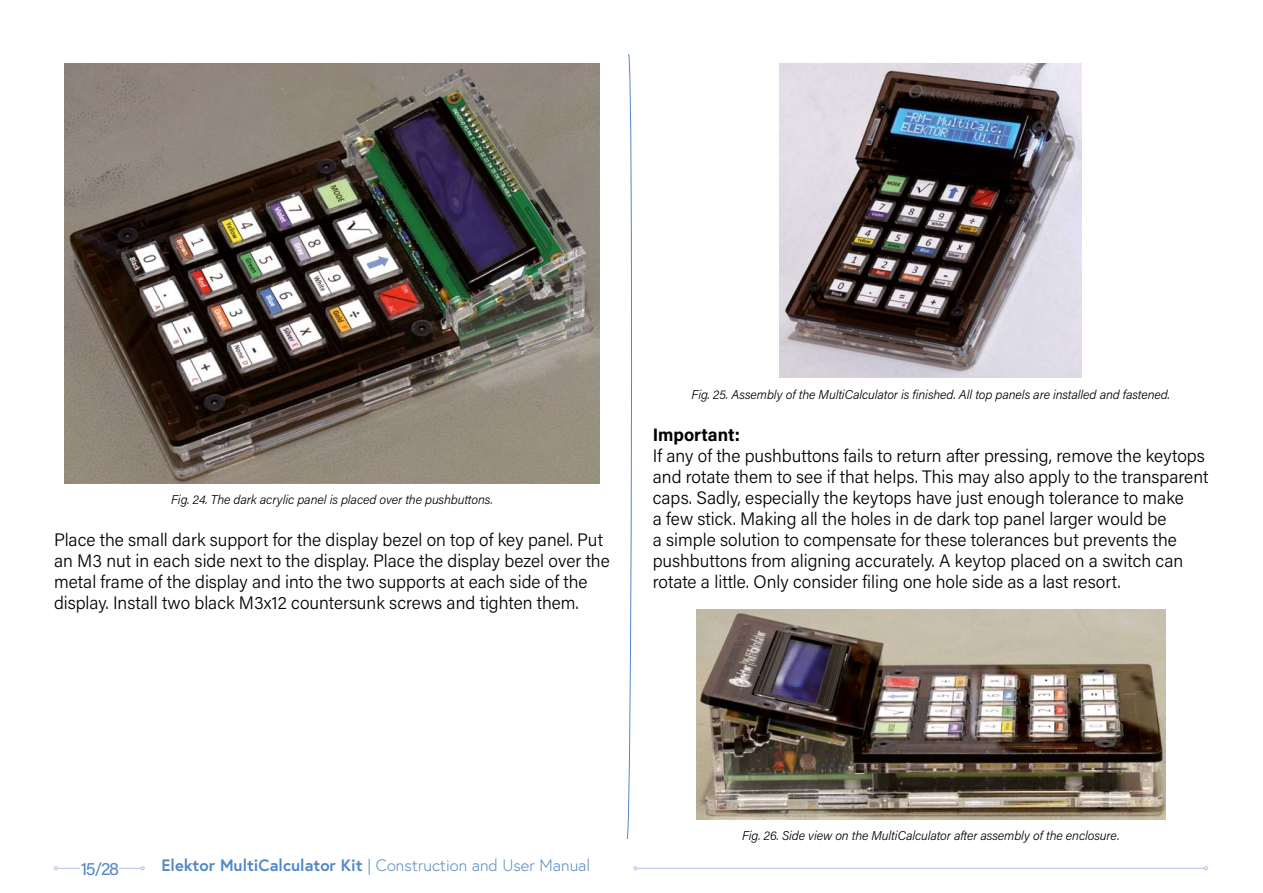
<style>
.page{position:relative;width:1263px;height:893px;background:#fff}
.page>*{position:absolute;margin:0;border:0;box-sizing:border-box;transform-origin:0 0}
.t1{font:300 18px/21px "Acumin Pro";color:#000}
.t2{font:700 18px "Acumin Pro";color:#000}
.t3{font:18px "Acumin Pro";color:#5388c6}
.t4{font:300 16.5px "Europa";color:#5388c6}
.t5{font:italic 300 12.75px "Acumin Pro";letter-spacing:-.01em;color:#000}
.s1{font-weight:700}
</style>
<div class="page">
<svg style="left:626px;top:54px;width:6px;height:785px"></svg>
<img style="left:64px;top:63px;width:535px;height:420px">
<img style="left:780px;top:63px;width:301px;height:315px">
<img style="left:696px;top:609px;width:469px;height:210px">
<hr style="left:57px;top:868px;width:84px;height:1px;background:#b0c1e4">
<svg style="left:54px;top:866px;width:4px;height:4px"></svg>
<svg style="left:141px;top:866px;width:4px;height:4px"></svg>
<hr style="left:637px;top:868px;width:567px;height:1px;background:#b0c1e4">
<svg style="left:1204px;top:866px;width:4px;height:4px"></svg>
<div style="left:81px;top:853px;width:38px;height:30px;background:#fff"></div>
<p class="t5" style="left:171px;top:491px;width:323px">Fig. 24. The dark acrylic panel is placed over the pushbuttons.</p>
<p class="t1" style="left:54px;top:529px;width:557px">Place the small dark support for the display bezel on top of key panel. Put an M3 nut in each side next to the display. Place the display bezel over the metal frame of the display and into the two supports at each side of the display. Install two black M3x12 countersunk screws and tighten them.</p>
<p class="t5" style="left:692px;top:386px;width:480px">Fig. 25. Assembly of the MultiCalculator is finished. All top panels are installed and fastened.</p>
<p class="t2" style="left:653px;top:422px;width:89px">Important:</p>
<p class="t1" style="left:653px;top:445px;width:557px">If any of the pushbuttons fails to return after pressing, remove the keytops and rotate them to see if that helps. This may also apply to the transparent caps. Sadly, especially the keytops have just enough tolerance to make<br>a few stick. Making all the holes in de dark top panel larger would be<br>a simple solution to compensate for these tolerances but prevents the pushbuttons from aligning accurately. A keytop placed on a switch can rotate a little. Only consider filing one hole side as a last resort.</p>
<p class="t3" style="left:81px;top:856px;width:40px">15/28</p>
<p class="t4" style="left:162px;top:855px;width:430px"><span class="s1">Elektor MultiCalculator Kit</span> | Construction and User Manual</p>
<p class="t5" style="left:742px;top:827px;width:379px">Fig. 26. Side view on the MultiCalculator after assembly of the enclosure.</p>
</div>
